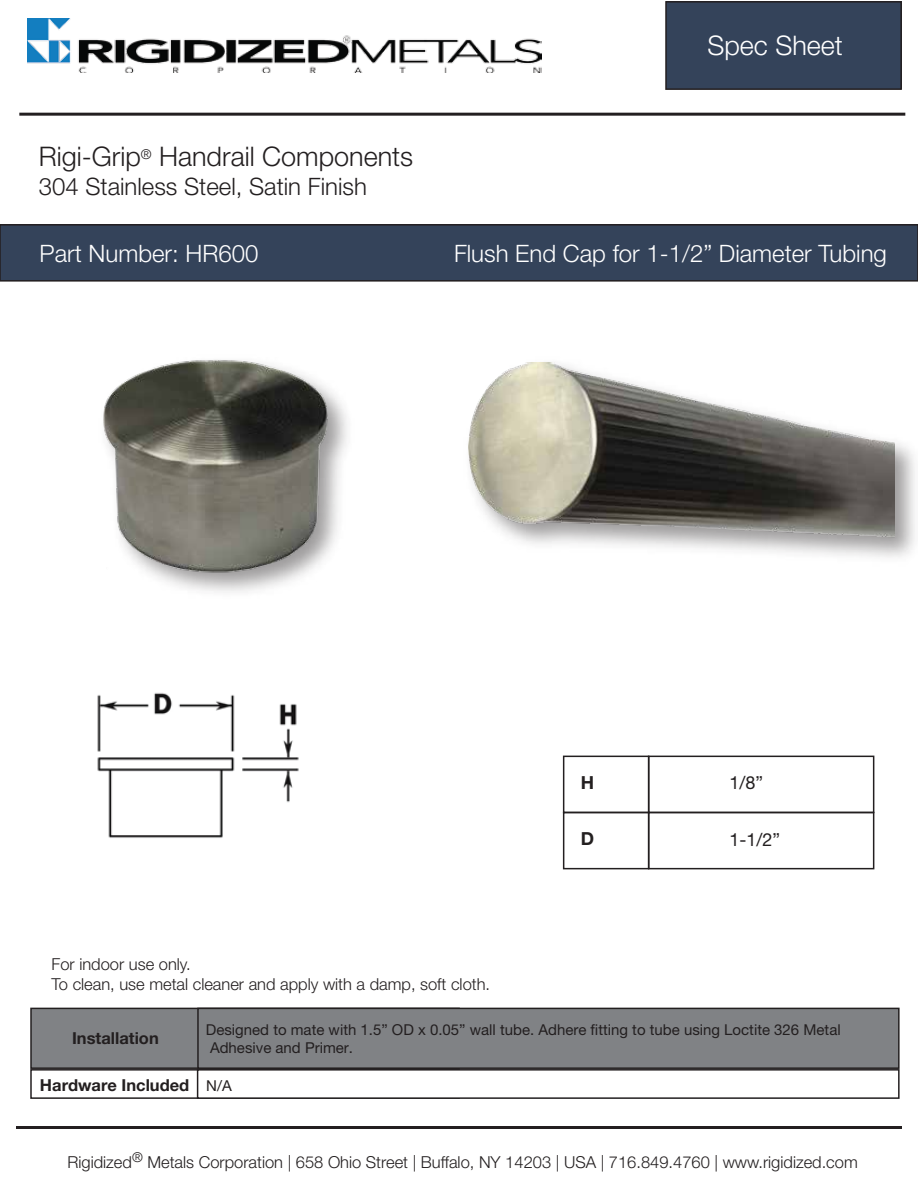
<style>
.page{position:relative;width:918px;height:1188px;background:#fff}
.page>*{position:absolute;margin:0;border:0;box-sizing:border-box;transform-origin:0 0}
.t1{font:300 27px "Helvetica Neue LT Pro";color:#231f20}
.t2{font:300 27px "Helvetica Neue LT Pro";color:#fff}
.t3{font:300 24px "Helvetica Neue LT Pro";color:#fff}
.t4{font:300 24px "Helvetica Neue LT Pro";color:#231f20}
.t5{font:18px "Helvetica Neue LT Pro";color:#231f20}
.t6{font:700 18px "Helvetica Neue LT Pro";color:#231f20}
.t7{font:300 16.5px/19.8px "Helvetica Neue LT Pro";color:#231f20}
.t8{font:700 16.5px "Helvetica Neue LT Pro";color:#231f20}
.t9{font:15px/18px "Helvetica Neue LT Pro";color:#231f20}
</style>
<div class="page">
<img style="left:468px;top:362px;width:447px;height:196px">
<img style="left:469px;top:363px;width:425px;height:179px">
<img style="left:102px;top:358px;width:227px;height:220px">
<img style="left:97px;top:692px;width:202px;height:146px">
<div style="left:0;top:225px;width:918px;height:56px;background:#34435a"></div>
<div style="left:0;top:224px;width:918px;height:58px;border:2px solid #231f20"></div>
<img style="left:28px;top:19px;width:513px;height:53px">
<div style="left:666px;top:2px;width:235px;height:87px;background:#34435a"></div>
<div style="left:665px;top:1px;width:237px;height:89px;border:2px solid #231f20"></div>
<hr style="left:19px;top:113px;width:886px;height:3px;background:#231f20">
<hr style="left:16px;top:1126px;width:886px;height:3px;background:#231f20">
<div style="left:563px;top:756px;width:86px;height:57px;border:2px solid #231f20"></div>
<div style="left:648px;top:756px;width:226px;height:57px;border:2px solid #231f20"></div>
<div style="left:563px;top:812px;width:86px;height:57px;border:2px solid #231f20"></div>
<div style="left:648px;top:812px;width:226px;height:57px;border:2px solid #231f20"></div>
<div style="left:30px;top:1008px;width:430px;height:61px;background:#808285;border:2px solid #231f20"></div>
<div style="left:197px;top:1008px;width:703px;height:61px;background:#808285;border:2px solid #231f20"></div>
<div style="left:30px;top:1069px;width:430px;height:30px;background:#fff;border:2px solid #231f20"></div>
<div style="left:197px;top:1069px;width:703px;height:30px;background:#fff;border:2px solid #231f20"></div>
<h1 class="t1" style="left:39px;top:140px;width:376px">Rigi-Grip<sup>®</sup> Handrail Components</h1>
<h2 class="t4" style="left:39px;top:172px;width:330px">304 Stainless Steel, Satin Finish</h2>
<h1 class="t2" style="left:707px;top:29px;width:137px">Spec Sheet</h1>
<h2 class="t3" style="left:40px;top:238px;width:220px">Part Number: HR600</h2>
<h2 class="t3" style="left:454px;top:238px;width:434px">Flush End Cap for 1-1/2” Diameter Tubing</h2>
<p class="t7" style="left:52px;top:954px;width:440px">For indoor use only.<br>To clean, use metal cleaner and apply with a damp, soft cloth.</p>
<p class="t6" style="left:581px;top:772px;width:15px">H</p>
<p class="t6" style="left:581px;top:827px;width:15px">D</p>
<p class="t5" style="left:729px;top:772px;width:35px">1/8”</p>
<p class="t5" style="left:729px;top:829px;width:52px">1-1/2”</p>
<p class="t8" style="left:72px;top:1028px;width:88px">Installation</p>
<p class="t8" style="left:40px;top:1075px;width:151px">Hardware Included</p>
<p class="t9" style="left:206px;top:1020px;width:636px">Designed to mate with 1.5” OD x 0.05” wall tube. Adhere fitting to tube using Loctite 326 Metal<br>Adhesive and Primer.</p>
<p class="t9" style="left:206px;top:1076px;width:27px">N/A</p>
<p class="t7" style="left:68px;top:1152px;width:792px">Rigidized<sup>®</sup> Metals Corporation | 658 Ohio Street | Buffalo, NY 14203 | USA | 716.849.4760 | www.rigidized.com</p>
</div>
